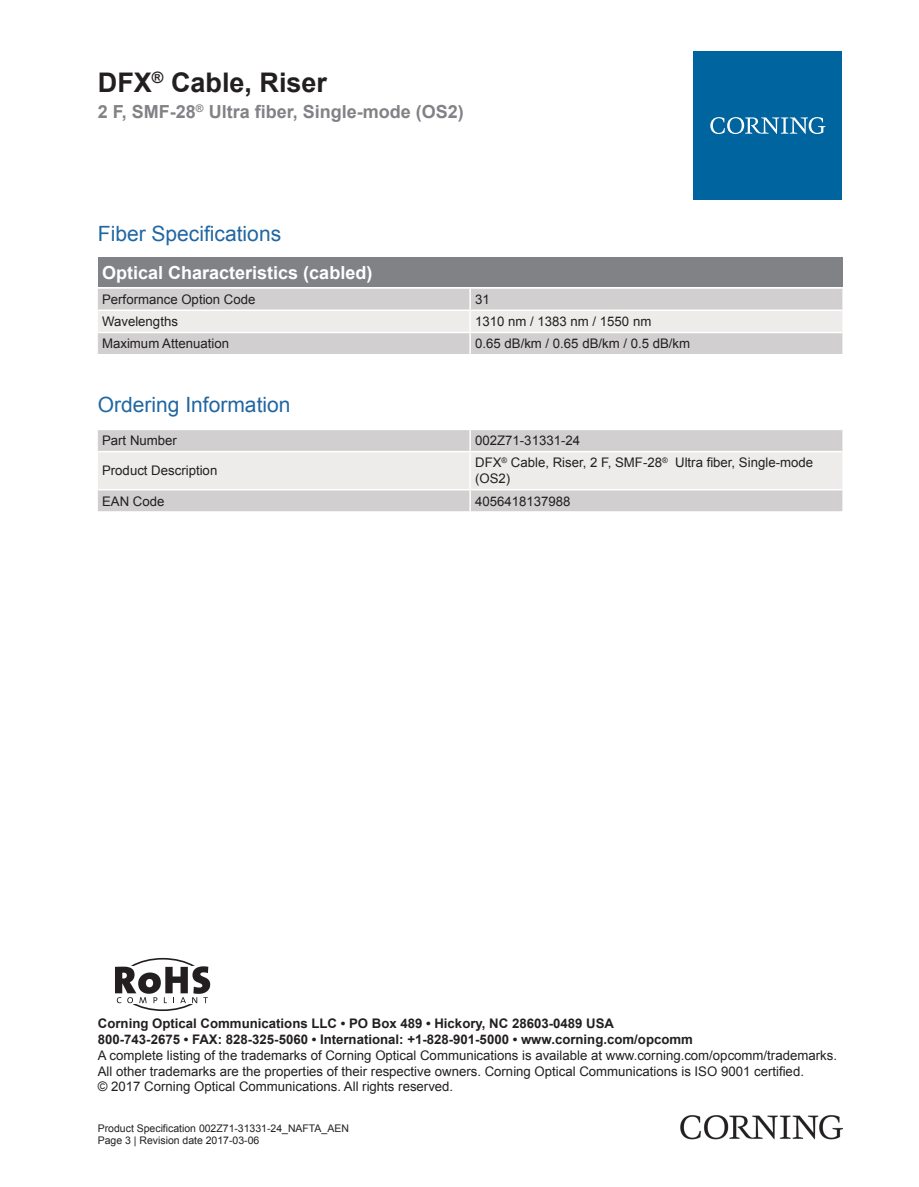
<style>
.page{position:relative;width:919px;height:1187px;background:#fff}
.page>*{position:absolute;margin:0;border:0;box-sizing:border-box;transform-origin:0 0}
.t1{font:700 27px "Arial";color:#231f20}
.t2{font:21px "Arial";color:#2166a2}
.t3{font:700 18px "Arial";color:#808285}
.t4{font:700 18px "Arial";color:#fff}
.t5{font:13.2px/15.9px "Arial";color:#231f20}
.t6{font:700 13.2px/15.9px "Arial";color:#231f20}
.t7{font:10.5px/12.6px "Arial";color:#231f20}
</style>
<div class="page">
<div style="left:98px;top:257px;width:744px;height:30px;background:#808285"></div>
<div style="left:98px;top:289px;width:744px;height:65px;background:#d1cfcf"></div>
<div style="left:98px;top:311px;width:744px;height:21px;background:#edeceb"></div>
<hr style="left:469px;top:289px;width:2px;height:20px;background:#fff">
<hr style="left:469px;top:311px;width:2px;height:21px;background:#fff">
<hr style="left:469px;top:333px;width:2px;height:21px;background:#fff">
<hr style="left:98px;top:309px;width:372px;height:2px;background:#fff">
<hr style="left:470px;top:309px;width:372px;height:2px;background:#fff">
<hr style="left:98px;top:332px;width:372px;height:1px;background:#fff">
<hr style="left:470px;top:332px;width:372px;height:1px;background:#fff">
<div style="left:98px;top:430px;width:744px;height:81px;background:#d1cfcf"></div>
<div style="left:98px;top:452px;width:744px;height:37px;background:#edeceb"></div>
<hr style="left:469px;top:430px;width:2px;height:21px;background:#fff">
<hr style="left:469px;top:452px;width:2px;height:37px;background:#fff">
<hr style="left:469px;top:490px;width:2px;height:21px;background:#fff">
<hr style="left:98px;top:451px;width:372px;height:1px;background:#fff">
<hr style="left:470px;top:451px;width:372px;height:1px;background:#fff">
<hr style="left:98px;top:489px;width:372px;height:1px;background:#fff">
<hr style="left:470px;top:489px;width:372px;height:1px;background:#fff">
<div style="left:693px;top:51px;width:149px;height:149px;background:#00649e"></div>
<svg style="left:710px;top:117px;width:115px;height:17px"></svg>
<img style="left:680px;top:1115px;width:162px;height:24px">
<div style="left:118px;top:957px;width:90px;height:53px;border:2px solid #231f20;border-radius:50%"></div>
<div style="left:98px;top:966px;width:123px;height:38px;background:#fff"></div>
<svg style="left:115px;top:966px;width:95px;height:37px"></svg>
<h1 class="t1" style="left:98px;top:63px;width:231px">DFX<sup>®</sup> Cable, Riser</h1>
<h3 class="t3" style="left:98px;top:99px;width:367px">2 F, SMF-28<sup>®</sup> Ultra fiber, Single-mode (OS2)</h3>
<h2 class="t2" style="left:98px;top:219px;width:185px">Fiber Specifications</h2>
<h3 class="t4" style="left:102px;top:260px;width:272px">Optical Characteristics (cabled)</h3>
<p class="t5" style="left:102px;top:291px;width:155px">Performance Option Code</p>
<p class="t5" style="left:475px;top:291px;width:16px">31</p>
<p class="t5" style="left:102px;top:313px;width:77px">Wavelengths</p>
<p class="t5" style="left:475px;top:313px;width:178px">1310 nm / 1383 nm / 1550 nm</p>
<p class="t5" style="left:102px;top:335px;width:128px">Maximum Attenuation</p>
<p class="t5" style="left:475px;top:335px;width:216px">0.65 dB/km / 0.65 dB/km / 0.5 dB/km</p>
<h2 class="t2" style="left:98px;top:390px;width:194px">Ordering Information</h2>
<p class="t5" style="left:102px;top:432px;width:76px">Part Number</p>
<p class="t5" style="left:475px;top:432px;width:106px">002Z71-31331-24</p>
<p class="t5" style="left:102px;top:462px;width:117px">Product Description</p>
<p class="t5" style="left:475px;top:455px;width:339px">DFX<sup>®</sup> Cable, Riser, 2 F, SMF-28<sup>®</sup> Ultra fiber, Single-mode (OS2)</p>
<p class="t5" style="left:102px;top:493px;width:64px">EAN Code</p>
<p class="t5" style="left:475px;top:493px;width:97px">4056418137988</p>
<p class="t6" style="left:98px;top:1015px;width:596px">Corning Optical Communications LLC • PO Box 489 • Hickory, NC 28603-0489 USA<br>800-743-2675 • FAX: 828-325-5060 • International: +1-828-901-5000 • www.corning.com/opcomm</p>
<p class="t5" style="left:98px;top:1046px;width:740px">A complete listing of the trademarks of Corning Optical Communications is available at www.corning.com/opcomm/trademarks.<br>All other trademarks are the properties of their respective owners. Corning Optical Communications is ISO 9001 certified.<br>© 2017 Corning Optical Communications. All rights reserved.</p>
<p class="t7" style="left:98px;top:1121px;width:252px">Product Specification 002Z71-31331-24_NAFTA_AEN<br>Page 3 | Revision date 2017-03-06</p>
</div>
